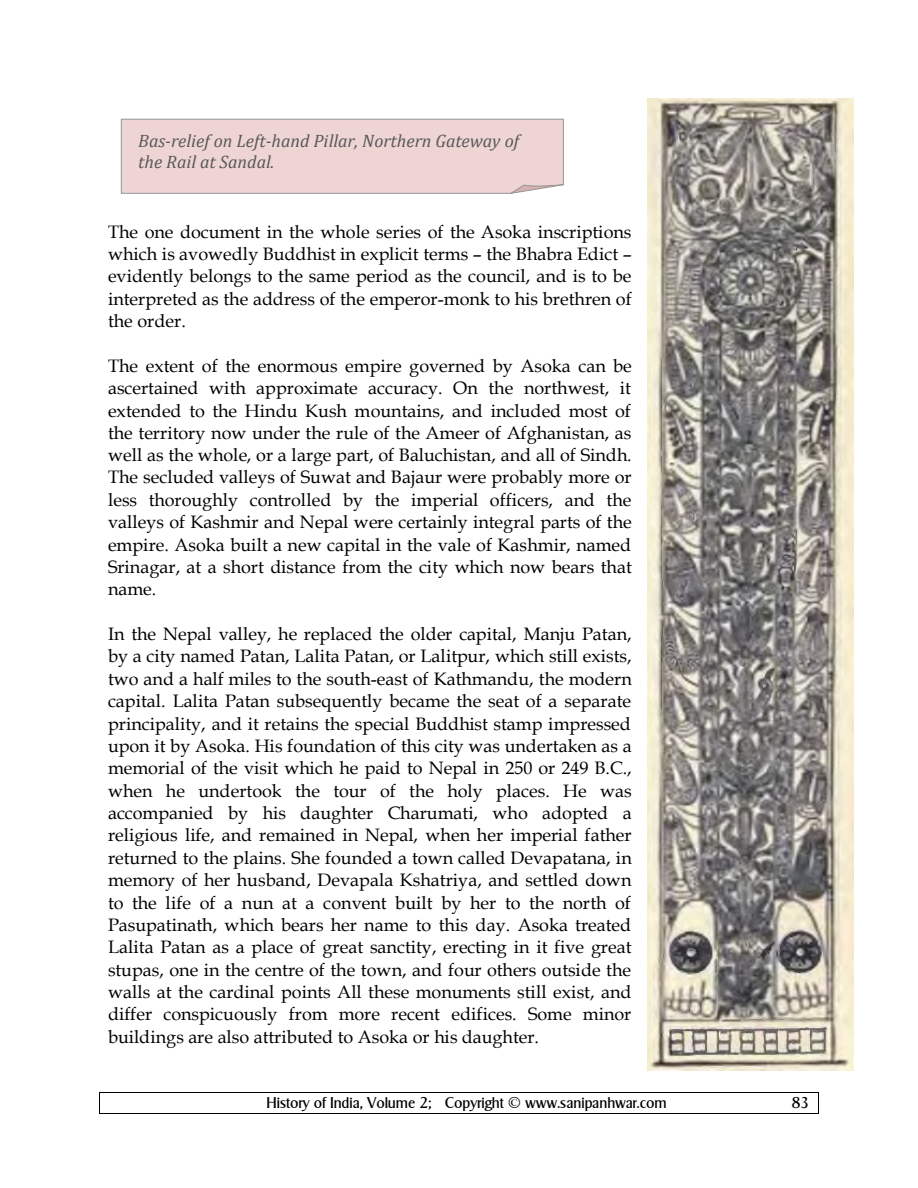
<style>
.page{position:relative;width:918px;height:1188px;background:#fff}
.page>*{position:absolute;margin:0;border:0;box-sizing:border-box;transform-origin:0 0}
.t1{font:18px/22.4px "Book Antiqua";color:#000;text-align:justify}
.t2{font:italic 18px/21.3px "Cambria";letter-spacing:-.005em;color:#595959}
.t3{font:15.15px "Zanzibar SF";letter-spacing:-.005em;color:#000}
</style>
<div class="page">
<hr style="left:100px;top:1093px;width:718px;height:1px;background:#000">
<hr style="left:100px;top:1113px;width:718px;height:1px;background:#000">
<svg style="left:99px;top:1093px;width:1px;height:21px"></svg>
<svg style="left:818px;top:1093px;width:1px;height:21px"></svg>
<img style="left:647px;top:98px;width:207px;height:973px">
<div style="left:121px;top:118px;width:443px;height:76px;background:#efd4d4"></div>
<p class="t2" style="left:138px;top:130px;width:382px">Bas-relief on Left-hand Pillar, Northern Gateway of the Rail at Sandal.</p>
<p class="t1" style="left:108px;top:220px;width:525px">The one document in the whole series of the Asoka inscriptions which is avowedly Buddhist in explicit terms – the Bhabra Edict – evidently belongs to the same period as the council, and is to be interpreted as the address of the emperor-monk to his brethren of the order.</p>
<p class="t1" style="left:108px;top:354px;width:525px">The extent of the enormous empire governed by Asoka can be ascertained with approximate accuracy. On the northwest, it extended to the Hindu Kush mountains, and included most of the territory now under the rule of the Ameer of Afghanistan, as well as the whole, or a large part, of Baluchistan, and all of Sindh.<br>The secluded valleys of Suwat and Bajaur were probably more or less thoroughly controlled by the imperial officers, and the valleys of Kashmir and Nepal were certainly integral parts of the empire. Asoka built a new capital in the vale of Kashmir, named Srinagar, at a short distance from the city which now bears that name.</p>
<p class="t1" style="left:108px;top:623px;width:525px">In the Nepal valley, he replaced the older capital, Manju Patan, by a city named Patan, Lalita Patan, or Lalitpur, which still exists, two and a half miles to the south-east of Kathmandu, the modern capital. Lalita Patan subsequently became the seat of a separate principality, and it retains the special Buddhist stamp impressed upon it by Asoka. His foundation of this city was undertaken as a memorial of the visit which he paid to Nepal in 250 or 249 B.C., when he undertook the tour of the holy places. He was accompanied by his daughter Charumati, who adopted a religious life, and remained in Nepal, when her imperial father returned to the plains. She founded a town called Devapatana, in memory of her husband, Devapala Kshatriya, and settled down to the life of a nun at a convent built by her to the north of Pasupatinath, which bears her name to this day. Asoka treated Lalita Patan as a place of great sanctity, erecting in it five great stupas, one in the centre of the town, and four others outside the walls at the cardinal points All these monuments still exist, and differ conspicuously from more recent edifices. Some minor buildings are also attributed to Asoka or his daughter.</p>
<p class="t3" style="left:266px;top:1095px;width:402px">History of India, Volume 2; Copyright © www.sanipanhwar.com</p>
<p class="t3" style="left:792px;top:1095px;width:19px">83</p>
</div>
